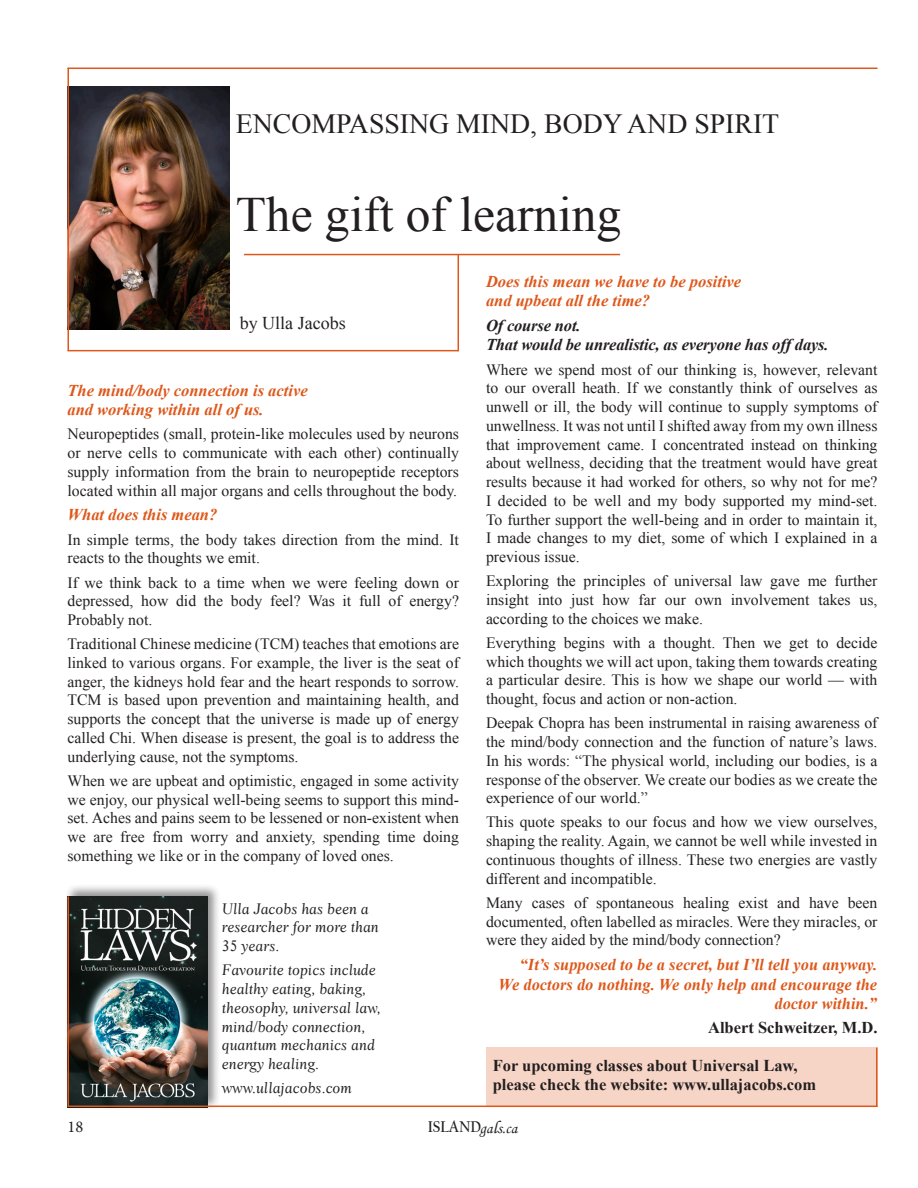
<style>
.page{position:relative;width:918px;height:1188px;background:#fff}
.page>*{position:absolute;margin:0;border:0;box-sizing:border-box;transform-origin:0 0}
.t1{font:49.35px "Times New Roman";color:#231f20}
.BEVERLEY_TEXT{font:27.75px "Times New Roman";color:#231f20}
.BEVERLEY_TEXT-2{font:18px "Times New Roman";color:#231f20}
.T-10_5___L-12_5___P{font:italic 700 16.5px/19.5px "Times New Roman";color:#de581b}
.T-10_5___L-12_5___P-2{font:700 16.5px/19.5px "Times New Roman";color:#231f20}
.T-10_5___L-12_5___P-3{font:italic 700 16.5px/19.5px "Times New Roman";letter-spacing:-.01em;color:#231f20}
.t2{font:16.5px "Minion Pro";color:#231f20}
.t3{font:700 16.35px "Californian FB";color:#231f20;scale:.89 1}
.T-10_5___L-12_5___P-4{font:15.75px/18.8px "Times New Roman";color:#231f20;text-align:justify}
.TERRY_TEXT_-_NO_JUST{font:italic 15.75px/18.8px "Times New Roman";color:#231f20}
.s1{font-family:"Monotype Corsiva";font-weight:400;font-size:15.6px}
.s2{font-family:"Monotype Corsiva";font-weight:400;font-size:18px}
</style>
<div class="page">
<div style="left:64px;top:884px;width:157px;height:226px;background:#231f20;opacity:.5"></div>
<img style="left:69px;top:896px;width:139px;height:210px">
<img style="left:69px;top:86px;width:161px;height:243px">
<div style="left:486px;top:1048px;width:392px;height:58px;background:#f7d5c6"></div>
<hr style="left:68px;top:68px;width:810px;height:1px;background:#de581b">
<hr style="left:68px;top:350px;width:391px;height:1px;background:#de581b">
<hr style="left:244px;top:254px;width:376px;height:1px;background:#de581b">
<hr style="left:68px;top:1106px;width:809px;height:1px;background:#de581b">
<hr style="left:68px;top:68px;width:1px;height:283px;background:#de581b">
<hr style="left:68px;top:896px;width:1px;height:211px;background:#de581b">
<hr style="left:876px;top:1048px;width:1px;height:59px;background:#de581b">
<hr style="left:458px;top:254px;width:1px;height:96px;background:#de581b">
<p class="BEVERLEY_TEXT" style="left:236px;top:105px;width:545px">ENCOMPASSING MIND, BODY AND SPIRIT</p>
<p class="t1" style="left:236px;top:181px;width:387px">The gift of learning</p>
<p class="BEVERLEY_TEXT-2" style="left:240px;top:311px;width:107px">by Ulla Jacobs</p>
<p class="T-10_5___L-12_5___P" style="left:68px;top:380px;width:242px">The mind/body connection is active and working within all of us.</p>
<p class="T-10_5___L-12_5___P-4" style="left:68px;top:424px;width:393px">Neuropeptides (small, protein-like molecules used by neurons or nerve cells to communicate with each other) continually supply information from the brain to neuropeptide receptors located within all major organs and cells throughout the body.</p>
<p class="T-10_5___L-12_5___P" style="left:68px;top:505px;width:151px">What does this mean?</p>
<p class="T-10_5___L-12_5___P-4" style="left:68px;top:530px;width:393px">In simple terms, the body takes direction from the mind. It reacts to the thoughts we emit.</p>
<p class="T-10_5___L-12_5___P-4" style="left:68px;top:573px;width:393px">If we think back to a time when we were feeling down or depressed, how did the body feel? Was it full of energy?<br>Probably not.</p>
<p class="T-10_5___L-12_5___P-4" style="left:68px;top:634px;width:393px">Traditional Chinese medicine (TCM) teaches that emotions are linked to various organs. For example, the liver is the seat of anger, the kidneys hold fear and the heart responds to sorrow.<br>TCM is based upon prevention and maintaining health, and supports the concept that the universe is made up of energy called Chi. When disease is present, the goal is to address the underlying cause, not the symptoms.</p>
<p class="T-10_5___L-12_5___P-4" style="left:68px;top:771px;width:393px">When we are upbeat and optimistic, engaged in some activity we enjoy, our physical well-being seems to support this mind&shy;set. Aches and pains seem to be lessened or non-existent when we are free from worry and anxiety, spending time doing something we like or in the company of loved ones.</p>
<p class="TERRY_TEXT_-_NO_JUST" style="left:222px;top:899px;width:162px">Ulla Jacobshasbeen a researcherformore than<br>35 years.</p>
<p class="TERRY_TEXT_-_NO_JUST" style="left:222px;top:960px;width:164px">Favourite topicsinclude healthy eating,baking, theosophy,universallaw, mind/body connection, quantum mechanicsand energy healing.</p>
<p class="TERRY_TEXT_-_NO_JUST" style="left:222px;top:1078px;width:135px">www.ullajacobs.com</p>
<p class="T-10_5___L-12_5___P" style="left:486px;top:271px;width:257px">Does this mean we have to be positive and upbeat all the time?</p>
<p class="T-10_5___L-12_5___P-3" style="left:486px;top:315px;width:344px">Of course not.<br>That would be unrealistic, as everyone has off days.</p>
<p class="T-10_5___L-12_5___P-4" style="left:486px;top:360px;width:393px">Where we spend most of our thinking is, however, relevant to our overall heath. If we constantly think of ourselves as unwell or ill, the body will continue to supply symptoms of unwellness. It was not until I shifted away from my own illness that improvement came. I concentrated instead on thinking about wellness, deciding that the treatment would have great results because it had worked for others, so why not for me?<br>I decided to be well and my body supported my mind-set.<br>To further support the well-being and in order to maintain it, I made changes to my diet, some of which I explained in a previous issue.</p>
<p class="T-10_5___L-12_5___P-4" style="left:486px;top:571px;width:393px">Exploring the principles of universal law gave me further insight into just how far our own involvement takes us, according to the choices we make.</p>
<p class="T-10_5___L-12_5___P-4" style="left:486px;top:633px;width:393px">Everything begins with a thought. Then we get to decide which thoughts we will act upon, taking them towards creating a particular desire. This is how we shape our world — with thought, focus and action or non-action.</p>
<p class="T-10_5___L-12_5___P-4" style="left:486px;top:713px;width:393px">Deepak Chopra has been instrumental in raising awareness of the mind/body connection and the function of nature’s laws.<br>In his words: “The physical world, including our bodies, is a response of the observer. We create our bodies as we create the experience of our world.”</p>
<p class="T-10_5___L-12_5___P-4" style="left:486px;top:813px;width:393px">This quote speaks to our focus and how we view ourselves, shaping the reality. Again, we cannot be well while invested in continuous thoughts of illness. These two energies are vastly different and incompatible.</p>
<p class="T-10_5___L-12_5___P-4" style="left:486px;top:893px;width:393px">Many cases of spontaneous healing exist and have been documented, often labelled as miracles. Were they miracles, or were they aided by the mind/body connection?</p>
<p class="T-10_5___L-12_5___P" style="left:499px;top:955px;width:382px;text-align:right">“It’s supposed to be a secret, but I’ll tell you anyway.<br>We doctors do nothing. We only help and encourage the doctor within.”</p>
<p class="T-10_5___L-12_5___P-2" style="left:708px;top:1017px;width:171px">Albert Schweitzer, M.D.</p>
<p class="T-10_5___L-12_5___P-2" style="left:493px;top:1055px;width:325px">For upcoming classes about Universal Law, please check the website: www.ullajacobs.com</p>
<p class="t2" style="left:68px;top:1116px;width:17px">18</p>
<p class="t3" style="left:428px;top:1117px;width:102px">ISLAND<span class="s1">ga</span><span class="s2">l</span><span class="s1">s.ca</span></p>
</div>
